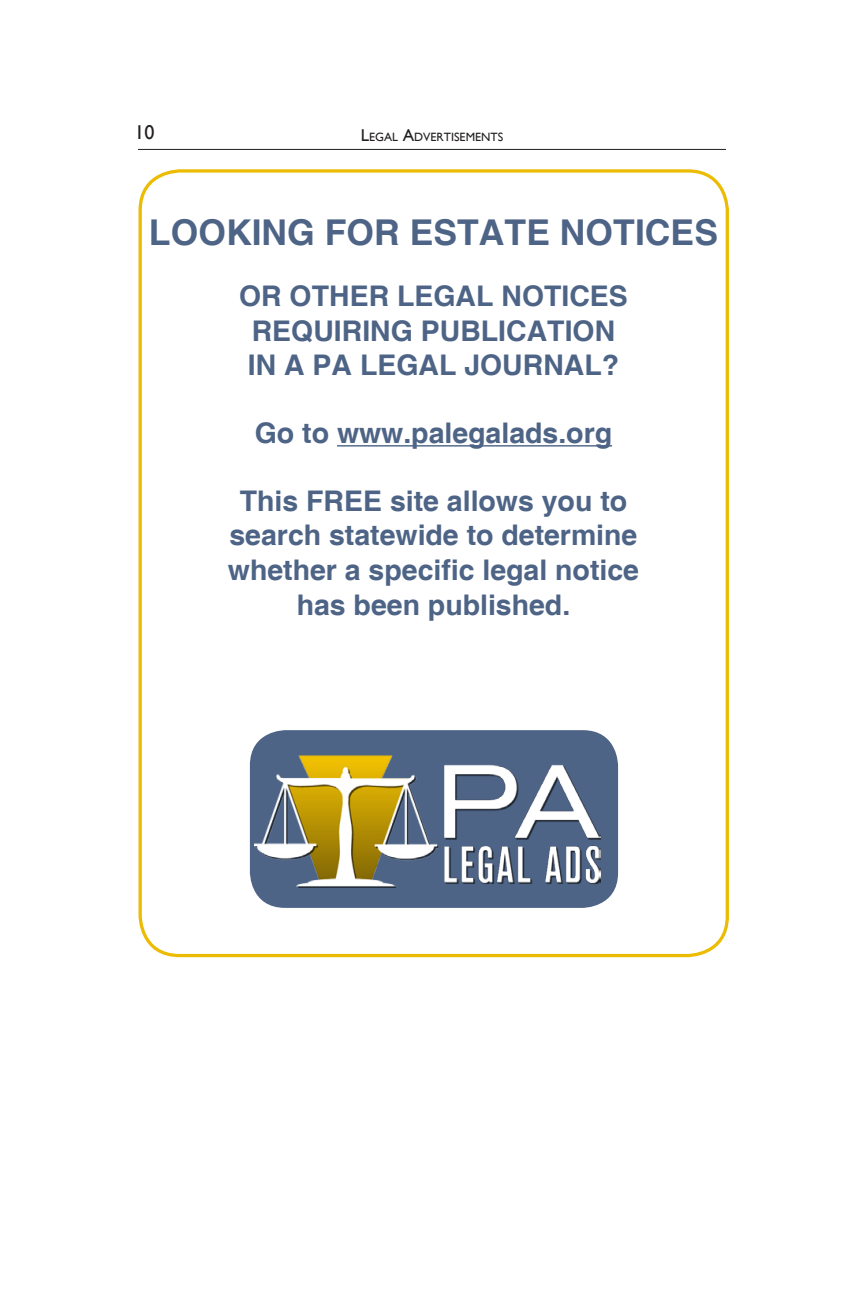
<style>
.page{position:relative;width:864px;height:1296px;background:#fff}
.page>*{position:absolute;margin:0;border:0;box-sizing:border-box;transform-origin:0 0}
.t1{font:700 35.6px "Helvetica";color:#4e6486}
.t2{font:700 28.4px/34.6px "Helvetica";color:#4e6486;text-align:center}
.t3{font:20px "Gill Sans";color:#231f20}
.t4{font:12px "Gill Sans";color:#231f20}
.s1{font-size:17.2px}
</style>
<div class="page">
<hr style="left:138px;top:149px;width:588px;height:1px;background:#231f20">
<div style="left:139px;top:169px;width:590px;height:788px;border:3px solid #ecbc02;border-radius:40px"></div>
<div style="left:250px;top:730px;width:368px;height:178px;background:#4e6486;border-radius:35px"></div>
<img style="left:254px;top:756px;width:346px;height:131px">
<hr style="left:337px;top:445px;width:275px;height:2px;background:#4e6486">
<p class="t3" style="left:135px;top:121px;width:21px">10</p>
<p class="t4" style="left:361px;top:130px;width:144px"><span class="s1">L</span>EGAL <span class="s1">A</span>DVERTISEMENTS</p>
<p class="t1" style="left:149px;top:211px;width:571px">LOOKING FOR ESTATE NOTICES</p>
<p class="t2" style="left:239px;top:281px;width:390px">OR OTHER LEGAL NOTICES<br>REQUIRING PUBLICATION<br>IN A PA LEGAL JOURNAL?</p>
<p class="t2" style="left:255px;top:417px;width:359px">Go to www.palegalads.org</p>
<p class="t2" style="left:228px;top:485px;width:413px">This FREE site allows you to search statewide to determine whether a specific legal notice has been published.</p>
</div>
